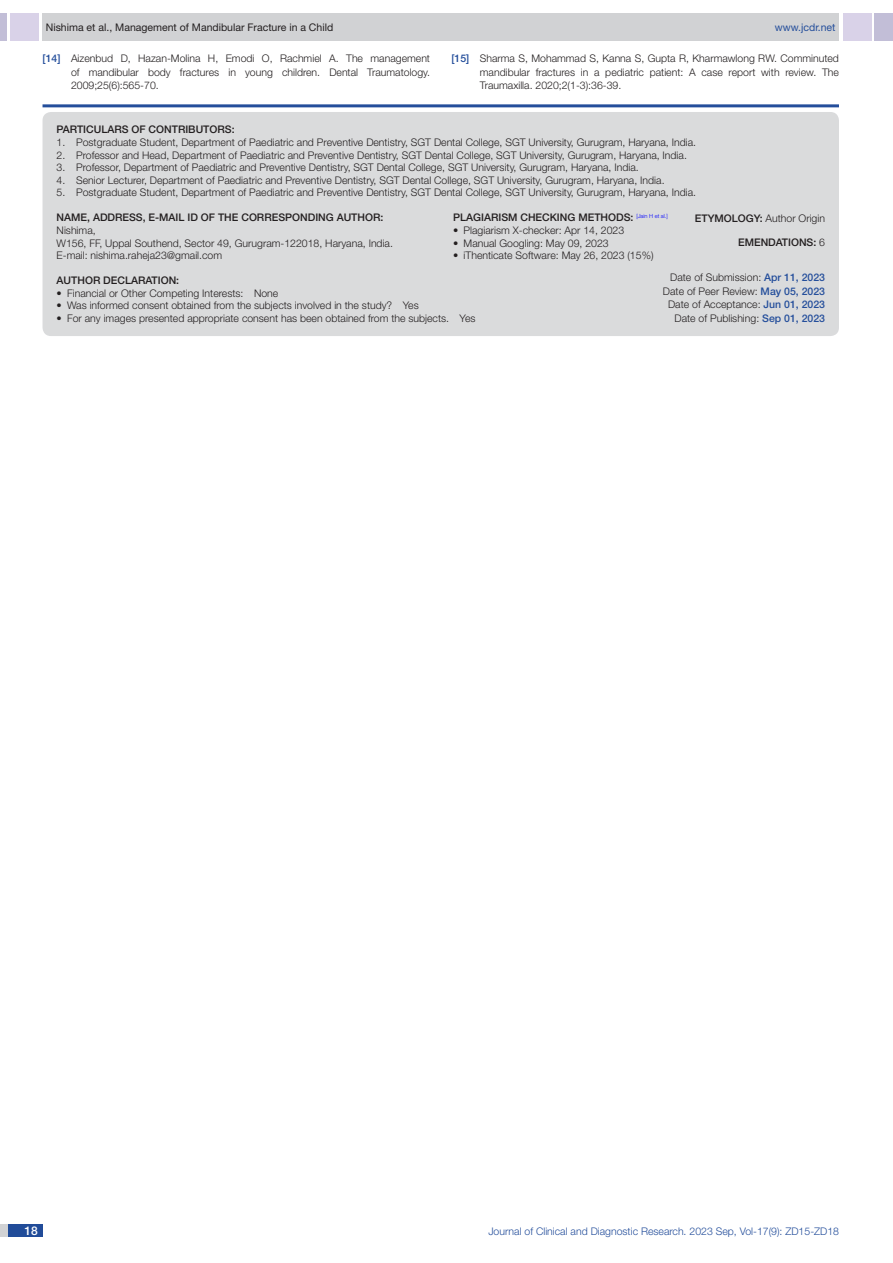
<style>
.page{position:relative;width:893px;height:1263px;background:#fff}
.page>*{position:absolute;margin:0;border:0;box-sizing:border-box;transform-origin:0 0}
.t1{font:500 12px "Helvetica Neue";color:#fff}
.Partic_Contri_Txt{font:300 10.5px/13.5px "Helvetica Neue";color:#231f20;text-align:justify}
.Partic_Contri_Head{font:500 10.5px "Helvetica Neue";color:#231f20}
.tb_txt{font:300 10.5px "Helvetica Neue";color:#231f20}
.t2{font:300 10.5px "Helvetica Neue";color:#244e9b}
.t3{font:10.5px "Helvetica Neue";color:#231f20}
.Partic_Contri_Head-2{font:300 10.5px "Helvetica Neue";color:#231f20}
.t4{font:10.5px "Helvetica Neue";color:#244e9b}
.s1{font-weight:500;color:#244e9b}
.s2{font-weight:500}
.s3{font-weight:300}
</style>
<div class="page">
<div style="left:0;top:13px;width:7px;height:28px;background:#c2bed7"></div>
<div style="left:10px;top:13px;width:29px;height:28px;background:#d9d2e8"></div>
<div style="left:43px;top:13px;width:796px;height:28px;background:#d1d2d4"></div>
<div style="left:875px;top:13px;width:18px;height:28px;background:#c2bed7"></div>
<div style="left:843px;top:13px;width:29px;height:28px;background:#d9d2e8"></div>
<div style="left:0;top:1224px;width:43px;height:13px;background:#d1d2d4"></div>
<div style="left:8px;top:1224px;width:35px;height:13px;background:#214c99"></div>
<hr style="left:43px;top:104px;width:796px;height:3px;background:#244e9b">
<div style="left:43px;top:112px;width:796px;height:224px;background:#dadbdc;border-radius:9px"></div>
<p class="t3" style="left:46px;top:21px;width:289px">Nishima et al., Management of Mandibular Fracture in a Child</p>
<p class="t4" style="left:775px;top:21px;width:62px">www.jcdr.net</p>
<p class="Partic_Contri_Txt" style="left:71px;top:52px;width:361px;text-indent:-28px"><span class="s1">[14]</span> Aizenbud D, Hazan-Molina H, Emodi O, Rachmiel A. The management of mandibular body fractures in young children. Dental Traumatology.<br>2009;25(6):565-70.</p>
<p class="Partic_Contri_Txt" style="left:480px;top:52px;width:361px;text-indent:-28px"><span class="s1">[15]</span> Sharma S, Mohammad S, Kanna S, Gupta R, Kharmawlong RW. Comminuted mandibular fractures in a pediatric patient: A case report with review. The Traumaxilla. 2020;2(1-3):36-39.</p>
<p class="Partic_Contri_Head" style="left:57px;top:123px;width:7px">PARTI</p>
<p class="Partic_Contri_Head" style="left:86px;top:123px;width:16px">CULAR</p>
<p class="Partic_Contri_Head" style="left:122px;top:123px;width:114px">S OF CONTRI BUTORS:</p>
<p class="Partic_Contri_Txt" style="left:57px;top:135px;width:641px">1. Postgraduate Student, Department of Paediatric and Preventive Dentistry, SGT Dental College, SGT University, Gurugram, Haryana, India.</p>
<p class="Partic_Contri_Txt" style="left:57px;top:148px;width:632px">2. Professor and Head, Department of Paediatric and Preventive Dentistry, SGT Dental College, SGT University, Gurugram, Haryana, India.</p>
<p class="Partic_Contri_Txt" style="left:57px;top:160px;width:584px">3. Professor, Department of Paediatric and Preventive Dentistry, SGT Dental College, SGT University, Gurugram, Haryana, India.</p>
<p class="Partic_Contri_Txt" style="left:57px;top:173px;width:609px">4. Senior Lecturer, Department of Paediatric and Preventive Dentistry, SGT Dental College, SGT University, Gurugram, Haryana, India.</p>
<p class="Partic_Contri_Txt" style="left:57px;top:186px;width:641px">5. Postgraduate Student, Department of Paediatric and Preventive Dentistry, SGT Dental College, SGT University, Gurugram, Haryana, India.</p>
<p class="Partic_Contri_Head" style="left:453px;top:211px;width:8px">PLA</p>
<p class="Partic_Contri_Head" style="left:473px;top:211px;width:14px">GIARI</p>
<p class="Partic_Contri_Head" style="left:501px;top:211px;width:168px">SM CHECKING METHODS: <sup>[Jain</sup> <sup>H</sup> <sup>et</sup> <sup>al.]</sup></p>
<p class="tb_txt" style="left:453px;top:224px;width:173px">• Plagiarism X-checker: Apr 14, 2023</p>
<p class="tb_txt" style="left:453px;top:236px;width:157px">• Manual Googling: May 09, 2023</p>
<p class="tb_txt" style="left:453px;top:249px;width:202px">• iThenticate Software: May 26, 2023 (15%)</p>
<p class="Partic_Contri_Head" style="left:57px;top:211px;width:110px">NAM E, ADDRESS, E-MAIL</p>
<p class="Partic_Contri_Head" style="left:188px;top:211px;width:158px">ID OF TH E CORRESPONDING AUTH</p>
<p class="Partic_Contri_Head" style="left:365px;top:211px;width:20px">OR:</p>
<p class="Partic_Contri_Head" style="left:695px;top:212px;width:52px">ETYMO LOGY</p>
<p class="Partic_Contri_Head-2" style="left:760px;top:212px;width:67px"><span class="s2">:</span> Author Origin</p>
<p class="Partic_Contri_Txt" style="left:57px;top:223px;width:41px">Nishima,</p>
<p class="Partic_Contri_Txt" style="left:57px;top:236px;width:338px">W156, FF, Uppal Southend, Sector 49, Gurugram-122018, Haryana, India.</p>
<p class="Partic_Contri_Txt" style="left:57px;top:248px;width:167px">E-mail: nishima.raheja23@gmail.com</p>
<p class="Partic_Contri_Txt" style="left:670px;top:271px;width:156px">Date of Submission: <span class="s1">APR 11, 2023</span></p>
<p class="Partic_Contri_Txt" style="left:663px;top:284px;width:164px">Date of Peer Review: <span class="s1">MAY 05, 2023</span></p>
<p class="Partic_Contri_Txt" style="left:668px;top:298px;width:158px">Date of Acceptance: <span class="s1">JUN 01, 2023</span></p>
<p class="Partic_Contri_Txt" style="left:674px;top:311px;width:152px">Date of Publishing: <span class="s1">SEP 01, 2023</span></p>
<p class="Partic_Contri_Head" style="left:738px;top:236px;width:24px">EMEND</p>
<p class="Partic_Contri_Head" style="left:776px;top:236px;width:24px">ATIONS</p>
<p class="Partic_Contri_Head" style="left:813px;top:236px;width:13px">: <span class="s3">6</span></p>
<p class="Partic_Contri_Head" style="left:57px;top:274px;width:55px">AUTHO R DEC</p>
<p class="Partic_Contri_Head" style="left:125px;top:274px;width:56px">LARATION :</p>
<p class="Partic_Contri_Txt" style="left:57px;top:286px;width:223px">• Financial or Other Competing Interests: None</p>
<p class="Partic_Contri_Txt" style="left:57px;top:299px;width:364px">• Was informed consent obtained from the subjects involved in the study? Yes</p>
<p class="Partic_Contri_Txt" style="left:57px;top:311px;width:420px">• For any images presented appropriate consent has been obtained from the subjects. Yes</p>
<p class="t1" style="left:24px;top:1223px;width:15px">18</p>
<p class="t2" style="left:488px;top:1225px;width:352px">Journal of Clinical and Diagnostic Research. 2023 Sep, Vol-17(9): ZD15-ZD18</p>
</div>
